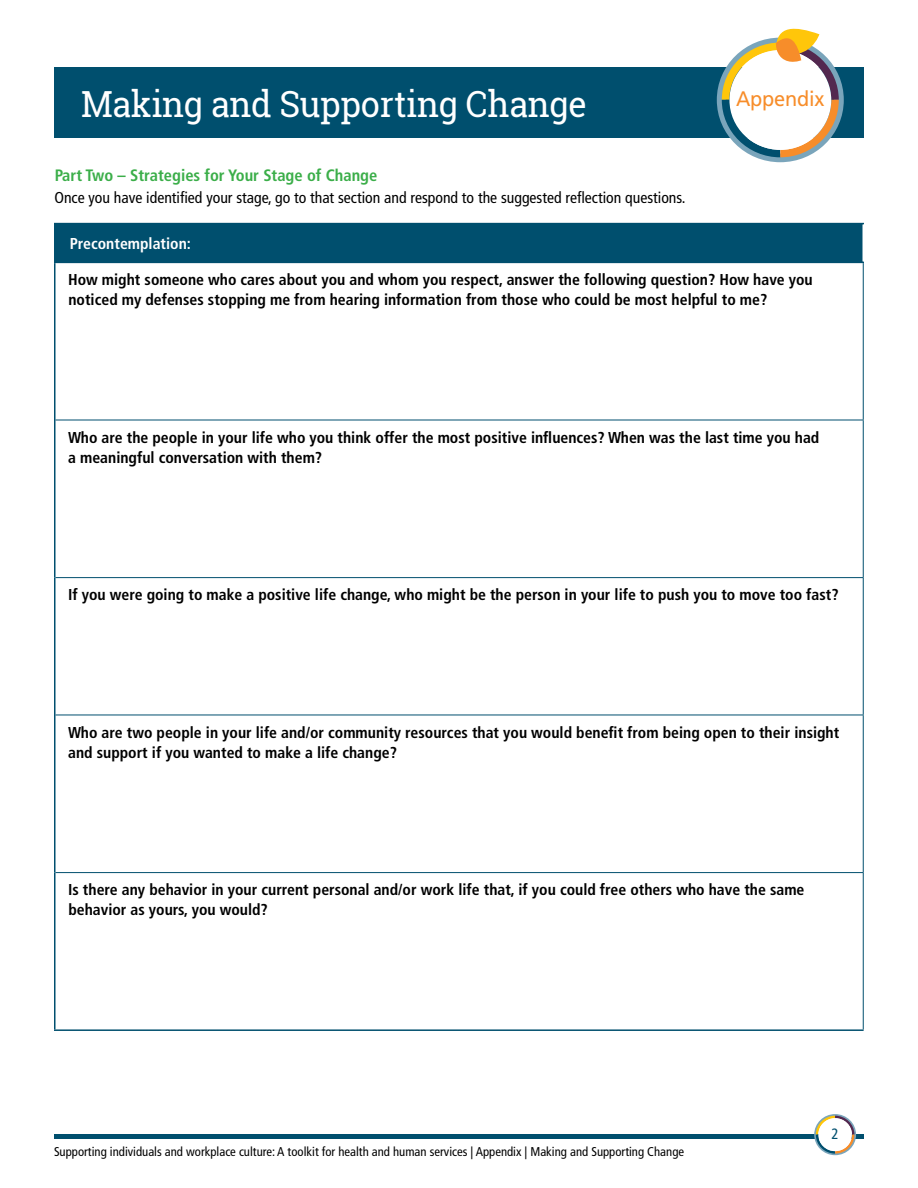
<style>
.page{position:relative;width:918px;height:1188px;background:#fff}
.page>*{position:absolute;margin:0;border:0;box-sizing:border-box;transform-origin:0 0}
.t1{font:36px "Roboto Slab";letter-spacing:-.01em;color:#fff;scale:.95 1}
.t2{font:21px "Frutiger LT Std";letter-spacing:-.01em;color:#f78d2a;scale:.95 1}
.t3{font:700 condensed 16.5px "Frutiger LT Std";color:#3bae49}
.t4{font:700 condensed 15.75px/20.2px "Frutiger LT Std";color:#000}
.t5{font:condensed 15.75px "Frutiger LT Std";color:#000}
.t6{font:700 condensed 15.75px "Frutiger LT Std";color:#fff}
.t7{font:condensed 15px "Frutiger LT Std";color:#004f6e}
.t8{font:condensed 12.75px "Frutiger LT Std";color:#000}
</style>
<div class="page">
<hr style="left:54px;top:1134px;width:810px;height:4px;background:#004f6e">
<svg style="left:814px;top:1114px;width:42px;height:41px"></svg>
<div style="left:818px;top:1118px;width:34px;height:33px;background:#fff;border-radius:50%"></div>
<div style="left:54px;top:68px;width:810px;height:70px;background:#004f6e"></div>
<svg style="left:717px;top:28px;width:127px;height:134px"></svg>
<div style="left:55px;top:224px;width:808px;height:38px;background:#004f6e"></div>
<hr style="left:862px;top:224px;width:2px;height:38px;background:#fff">
<hr style="left:54px;top:262px;width:810px;height:1px;background:#004f6e">
<hr style="left:54px;top:263px;width:2px;height:157px;background:#004f6e">
<hr style="left:54px;top:420px;width:2px;height:158px;background:#004f6e">
<hr style="left:54px;top:578px;width:2px;height:137px;background:#004f6e">
<hr style="left:54px;top:715px;width:2px;height:158px;background:#004f6e">
<hr style="left:54px;top:873px;width:2px;height:156px;background:#004f6e">
<hr style="left:54px;top:1029px;width:810px;height:2px;background:#004f6e">
<hr style="left:863px;top:263px;width:1px;height:157px;background:#004f6e">
<hr style="left:56px;top:420px;width:808px;height:1px;background:#004f6e">
<hr style="left:863px;top:420px;width:1px;height:157px;background:#004f6e">
<hr style="left:56px;top:577px;width:808px;height:1px;background:#004f6e">
<hr style="left:863px;top:578px;width:1px;height:137px;background:#004f6e">
<hr style="left:56px;top:715px;width:808px;height:1px;background:#004f6e">
<hr style="left:863px;top:715px;width:1px;height:157px;background:#004f6e">
<hr style="left:56px;top:872px;width:808px;height:1px;background:#004f6e">
<hr style="left:863px;top:873px;width:1px;height:156px;background:#004f6e">
<hr style="left:54px;top:224px;width:2px;height:38px;background:#004f6e">
<hr style="left:54px;top:223px;width:810px;height:1px;background:#004f6e">
<h1 class="t1" style="left:81px;top:79px;width:534px">Making and Supporting Change</h1>
<h2 class="t2" style="left:736px;top:86px;width:95px">Appendix</h2>
<p class="t3" style="left:55px;top:166px;width:324px">Part Two – Strategies for Your Stage of Change</p>
<p class="t5" style="left:54px;top:189px;width:633px">Once you have identified your stage, go to that section and respond to the suggested reflection questions.</p>
<p class="t6" style="left:70px;top:234px;width:123px">Precontemplation:</p>
<p class="t4" style="left:68px;top:269px;width:746px">How might someone who cares about you and whom you respect, answer the following question? How have you noticed my defenses stopping me from hearing information from those who could be most helpful to me?</p>
<p class="t4" style="left:68px;top:427px;width:753px">Who are the people in your life who you think offer the most positive influences? When was the last time you had a meaningful conversation with them?</p>
<p class="t4" style="left:68px;top:585px;width:772px">If you were going to make a positive life change, who might be the person in your life to push you to move too fast?</p>
<p class="t4" style="left:68px;top:722px;width:773px">Who are two people in your life and/or community resources that you would benefit from being open to their insight and support if you wanted to make a life change?</p>
<p class="t4" style="left:68px;top:880px;width:738px">Is there any behavior in your current personal and/or work life that, if you could free others who have the same behavior as yours, you would?</p>
<p class="t8" style="left:54px;top:1144px;width:632px">Supporting individuals and workplace culture: A toolkit for health and human services | Appendix | Making and Supporting Change</p>
<p class="t7" style="left:832px;top:1125px;width:9px">2</p>
</div>
